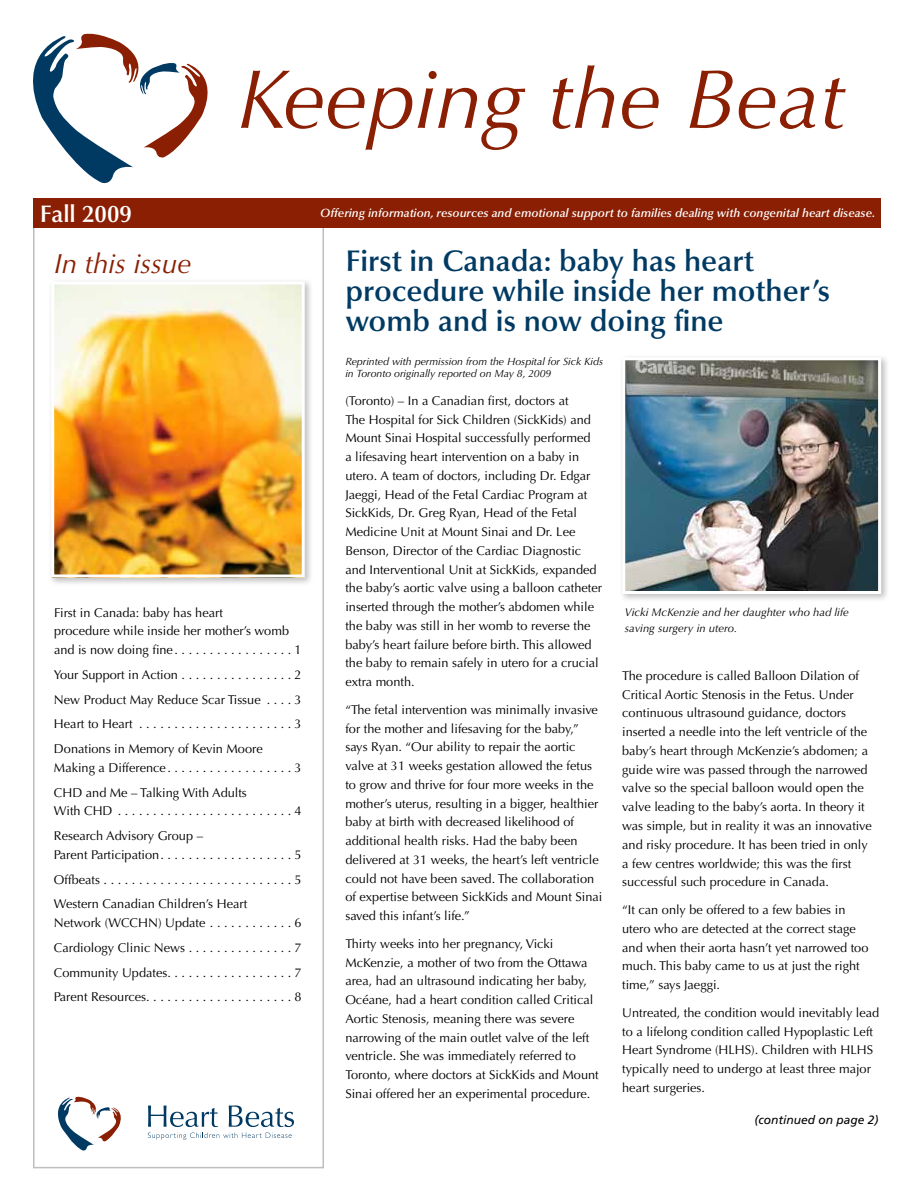
<style>
.page{position:relative;width:918px;height:1188px;background:#fff}
.page>*{position:absolute;margin:0;border:0;box-sizing:border-box;transform-origin:0 0}
.t1{font:italic 84px "Optima";color:#8a1f03}
.t2{font:600 30px/30px "Optima";color:#003a63}
.t3{font:italic 27.75px "Optima";color:#8a1f03}
.t4{font:600 24px "Optima";color:#fff}
.t5{font:12.75px/18.8px "Optima";color:#000}
.t6{font:italic 600 12px "Optima";color:#fff}
.t7{font:italic 12px "Frutiger";color:#000}
.t8{font:italic 11.25px/16.5px "Optima";color:#000}
.t9{font:italic 10.5px/12px "Optima";color:#000}
</style>
<div class="page">
<div style="left:33px;top:222px;width:291px;height:946px;border:2px solid #bcbec0"></div>
<div style="left:33px;top:198px;width:847px;height:30px;background:#8a1f03"></div>
<svg style="left:33px;top:33px;width:175px;height:151px"></svg>
<svg style="left:58px;top:1096px;width:63px;height:55px"></svg>
<svg style="left:148px;top:1105px;width:70px;height:22px"></svg>
<svg style="left:229px;top:1105px;width:65px;height:22px"></svg>
<svg style="left:148px;top:1133px;width:144px;height:7px"></svg>
<div style="left:619px;top:354px;width:271px;height:249px;background:#000;opacity:.25"></div>
<img style="left:626px;top:361px;width:251px;height:229px">
<div style="left:622px;top:357px;width:259px;height:237px;border:3px solid #fff"></div>
<div style="left:48px;top:278px;width:265px;height:308px;background:#000;opacity:.25"></div>
<img style="left:55px;top:286px;width:246px;height:288px">
<div style="left:51px;top:282px;width:254px;height:296px;border:3px solid #fff"></div>
<h1 class="t1" style="left:236px;top:50px;width:610px">Keeping the Beat</h1>
<h3 class="t4" style="left:40px;top:200px;width:94px">Fall 2009</h3>
<p class="t6" style="left:320px;top:206px;width:557px">Offering information, resources and emotional support to families dealing with congenital heart disease.</p>
<h3 class="t3" style="left:54px;top:248px;width:139px">In this issue</h3>
<h2 class="t2" style="left:345px;top:246px;width:486px">First in Canada: baby has heart procedure while inside her mother’s womb and is now doing fine</h2>
<p class="t9" style="left:345px;top:356px;width:259px">Reprinted with permission from the Hospital for Sick Kids in Toronto originally reported on May 8, 2009</p>
<p class="t5" style="left:345px;top:391px;width:258px">(Toronto) – In a Canadian first, doctors at<br>The Hospital for Sick Children (SickKids) and Mount Sinai Hospital successfully performed<br>a lifesaving heart intervention on a baby in utero. A team of doctors, including Dr. Edgar Jaeggi, Head of the Fetal Cardiac Program at SickKids, Dr. Greg Ryan, Head of the Fetal Medicine Unit at Mount Sinai and Dr. Lee Benson, Director of the Cardiac Diagnostic and Interventional Unit at SickKids, expanded the baby’s aortic valve using a balloon catheter inserted through the mother’s abdomen while the baby was still in her womb to reverse the baby’s heart failure before birth. This allowed the baby to remain safely in utero for a crucial extra month.</p>
<p class="t5" style="left:345px;top:700px;width:259px">“The fetal intervention was minimally invasive for the mother and lifesaving for the baby,” says Ryan. “Our ability to repair the aortic valve at 31 weeks gestation allowed the fetus to grow and thrive for four more weeks in the mother’s uterus, resulting in a bigger, healthier baby at birth with decreased likelihood of additional health risks. Had the baby been delivered at 31 weeks, the heart’s left ventricle could not have been saved. The collaboration of expertise between SickKids and Mount Sinai saved this infant’s life.”</p>
<p class="t5" style="left:345px;top:934px;width:255px">Thirty weeks into her pregnancy, Vicki McKenzie, a mother of two from the Ottawa area, had an ultrasound indicating her baby, Océane, had a heart condition called Critical Aortic Stenosis, meaning there was severe narrowing of the main outlet valve of the left ventricle. She was immediately referred to Toronto, where doctors at SickKids and Mount Sinai offered her an experimental procedure.</p>
<p class="t5" style="left:54px;top:603px;width:249px">First in Canada: baby has heart<br>procedure while inside her mother’s womb and is now doing fine ................ 1</p>
<p class="t5" style="left:54px;top:662px;width:249px;line-height:24.8px;text-align:justify">Your Support in Action . . . . . . . . . . . . . . . 2<br>New Product May Reduce Scar Tissue . . . 3<br>Heart to Heart ..................... 3<br>Donations in Memory of Kevin Moore</p>
<p class="t5" style="left:54px;top:755px;width:249px;line-height:24.8px">Making a Difference ................. 3<br>CHD and Me – Talking With Adults</p>
<p class="t5" style="left:54px;top:799px;width:249px;line-height:24.8px">With CHD ........................ 4<br>Research Advisory Group –</p>
<p class="t5" style="left:54px;top:842px;width:249px;line-height:24.8px;text-align:justify">Parent Participation . . . . . . . . . . . . . . . . . . 5<br>Offbeats .......................... 5<br>Western Canadian Children’s Heart</p>
<p class="t5" style="left:54px;top:911px;width:249px;line-height:24.8px;text-align:justify">Network (WCCHN) Update . . . . . . . . . . . 6<br>Cardiology Clinic News . . . . . . . . . . . . . . 7<br>Community Updates ................. 7<br>Parent Resources.....................8</p>
<p class="t8" style="left:625px;top:604px;width:225px">Vicki McKenzie and her daughter who had life saving surgery in utero.</p>
<p class="t5" style="left:622px;top:666px;width:251px">The procedure is called Balloon Dilation of Critical Aortic Stenosis in the Fetus. Under continuous ultrasound guidance, doctors inserted a needle into the left ventricle of the baby’s heart through McKenzie’s abdomen; a guide wire was passed through the narrowed valve so the special balloon would open the valve leading to the baby’s aorta. In theory it was simple, but in reality it was an innovative and risky procedure. It has been tried in only a few centres worldwide; this was the first successful such procedure in Canada.</p>
<p class="t5" style="left:622px;top:901px;width:248px">“It can only be offered to a few babies in utero who are detected at the correct stage and when their aorta hasn’t yet narrowed too much. This baby came to us at just the right time,” says Jaeggi.</p>
<p class="t5" style="left:622px;top:1003px;width:259px">Untreated, the condition would inevitably lead to a lifelong condition called Hypoplastic Left Heart Syndrome (HLHS). Children with HLHS typically need to undergo at least three major heart surgeries.</p>
<p class="t7" style="left:754px;top:1113px;width:126px">(continued on page 2)</p>
</div>
